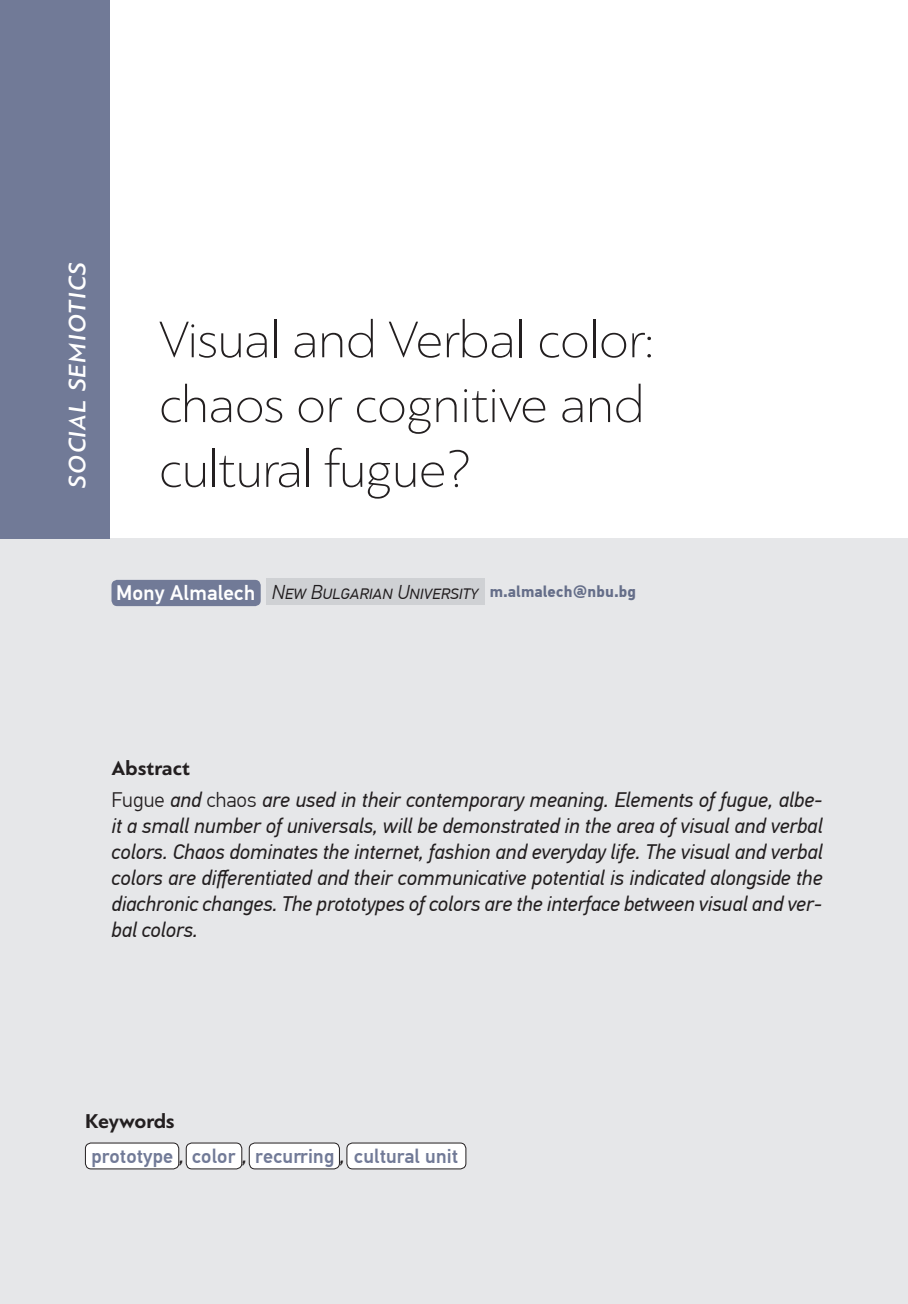
<style>
.page{position:relative;width:908px;height:1304px;background:#fff}
.page>*{position:absolute;margin:0;border:0;box-sizing:border-box;transform-origin:0 0}
.t1{font:100 54px/64.8px "PF Bague Sans Pro";letter-spacing:-.01em;color:#231f20}
.t2{font:italic 500 25px "PF Bague Sans Pro";letter-spacing:.05em;color:#fff}
.t3{font:italic 21px/26px "PF Din Text Pro";letter-spacing:-.005em;color:#231f20;text-align:justify}
.t4{font:700 21px "PF Bague Sans Pro";letter-spacing:.005em;color:#231f20}
.t5{font:italic 300 20px "PF Din Text Pro";letter-spacing:.01em;color:#231f20}
.t6{font:500 20px "PF Din Text Pro";letter-spacing:.005em;color:#717a97}
.s1{font-weight:500;font-style:normal;font-size:21px;color:#fff}
.s2{font-weight:700;font-style:normal;font-size:16px;color:#717a97}
.s3{font-weight:300;font-style:normal}
.s4{font-weight:400;font-style:italic;font-size:22px;color:#231f20}
</style>
<div class="page">
<div style="left:0;top:539px;width:907px;height:765px;background:#e6e7e9"></div>
<div style="left:0;top:0;width:110px;height:539px;background:#717a97"></div>
<div style="left:85px;top:1143px;width:94px;height:26px;background:#fff;border-radius:6px"></div>
<div style="left:85px;top:1143px;width:94px;height:26px;border:1px solid #231f20;border-radius:6px"></div>
<div style="left:186px;top:1143px;width:56px;height:26px;background:#fff;border-radius:6px"></div>
<div style="left:186px;top:1143px;width:56px;height:26px;border:1px solid #231f20;border-radius:6px"></div>
<div style="left:249px;top:1143px;width:90px;height:26px;background:#fff;border-radius:6px"></div>
<div style="left:249px;top:1143px;width:90px;height:26px;border:1px solid #231f20;border-radius:6px"></div>
<div style="left:347px;top:1143px;width:118px;height:26px;background:#fff;border-radius:6px"></div>
<div style="left:346px;top:1143px;width:120px;height:26px;border:1px solid #231f20;border-radius:6px"></div>
<div style="left:111px;top:580px;width:149px;height:26px;background:#717a97;border-radius:6px"></div>
<div style="left:266px;top:579px;width:218px;height:26px;background:#cfd1d4"></div>
<p class="t2" style="left:62px;top:488px;width:227px;rotate:-90deg">SOCIAL SEΜIOTICS</p>
<h1 class="t1" style="left:159px;top:307px;width:496px">Visual and Verbal color: chaos or cognitive and cultural fugue?</h1>
<p class="t5" style="left:116px;top:581px;width:521px"><span class="s1">Mony Almalech</span> New Bulgarian University <span class="s2">m.almalech@nbu.bg</span></p>
<p class="t4" style="left:111px;top:756px;width:80px">Abstract</p>
<p class="t3" style="left:111px;top:787px;width:712px"><span class="s3">Fugue</span> and <span class="s3">chaos</span> are used in their contemporary meaning. Elements of fugue, albe&shy;it a small number of universals, will be demonstrated in the area of visual and verbal colors. Chaos dominates the internet, fashion and everyday life. The visual and verbal colors are differentiated and their communicative potential is indicated alongside the diachronic changes. The prototypes of colors are the interface between visual and ver&shy;bal colors.</p>
<p class="t4" style="left:85px;top:1108px;width:91px">Keywords</p>
<p class="t6" style="left:91px;top:1144px;width:368px">prototype <span class="s4">,</span> color <span class="s4">,</span> recurring <span class="s4">,</span> cultural unit</p>
</div>
